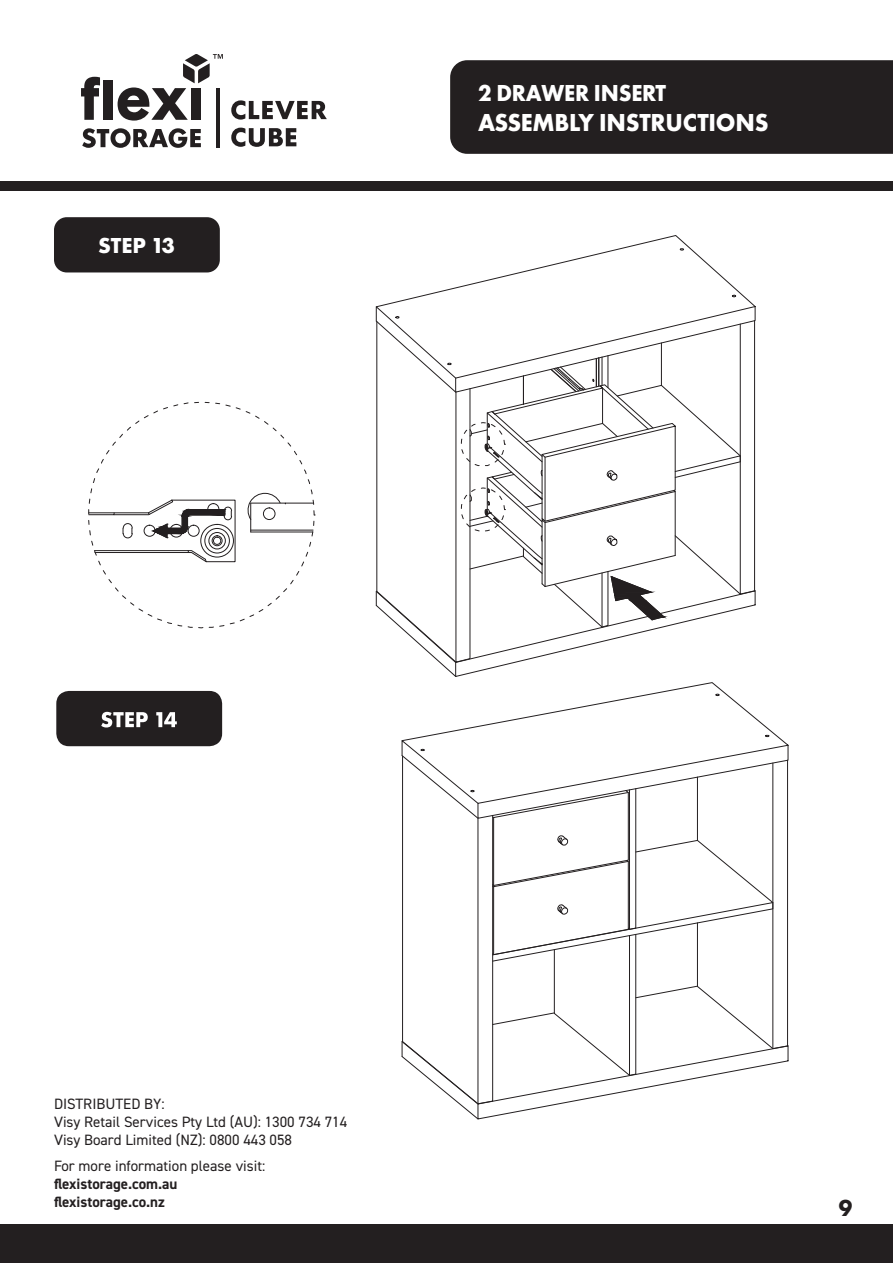
<style>
.page{position:relative;width:893px;height:1263px;background:#fff}
.page>*{position:absolute;margin:0;border:0;box-sizing:border-box;transform-origin:0 0}
.t1{font:700 25.5px "Futura PT";letter-spacing:-.01em;color:#fff;scale:.95 1}
.t2{font:700 24px "Futura PT";letter-spacing:-.01em;color:#fff;scale:.94 1}
.t3{font:700 24px "Futura PT";color:#231f20;scale:.94 1}
.t4{font:700 22.5px "Futura PT";color:#fff}
.t5{font:15px/18px "DIN2014";color:#231f20}
.t6{font:700 15px/18px "DIN2014";color:#231f20}
.s1{font-weight:400}
</style>
<div class="page">
<div style="left:0;top:181px;width:893px;height:9px;background:#231f20"></div>
<svg style="left:82px;top:128px;width:119px;height:20px"></svg>
<svg style="left:81px;top:77px;width:19px;height:43px"></svg>
<div style="left:103px;top:80px;width:9px;height:40px;background:#231f20"></div>
<svg style="left:231px;top:100px;width:96px;height:20px"></svg>
<svg style="left:231px;top:128px;width:65px;height:19px"></svg>
<hr style="left:216px;top:88px;width:4px;height:59px;background:#231f20">
<svg style="left:118px;top:54px;width:105px;height:67px"></svg>
<div style="left:450px;top:60px;width:443px;height:94px;background:#231f20"></div>
<div style="left:0;top:1225px;width:893px;height:38px;background:#231f20"></div>
<svg style="left:88px;top:402px;width:227px;height:227px"></svg>
<hr style="left:95px;top:552px;width:94px;height:1px;background:#231f20">
<div style="left:144px;top:525px;width:12px;height:12px;border:1px solid #231f20;border-radius:50%"></div>
<svg style="left:375px;top:305px;width:381px;height:372px"></svg>
<div style="left:54px;top:217px;width:166px;height:55px;background:#231f20;border-radius:13px"></div>
<div style="left:56px;top:691px;width:166px;height:55px;background:#231f20;border-radius:13px"></div>
<svg style="left:101px;top:712px;width:47px;height:15px"></svg>
<svg style="left:156px;top:712px;width:21px;height:15px"></svg>
<svg style="left:430px;top:682px;width:347px;height:53px"></svg>
<svg style="left:715px;top:693px;width:5px;height:3px"></svg>
<svg style="left:401px;top:735px;width:388px;height:385px"></svg>
<p class="t4" style="left:98px;top:231px;width:79px">STEP 13</p>
<h2 class="t2" style="left:478px;top:77px;width:202px">2 DRAWER INSERT</h2>
<h1 class="t1" style="left:478px;top:107px;width:307px">ASSEMBLY INSTRUCTIONS</h1>
<p class="t5" style="left:54px;top:1094px;width:295px">DISTRIBUTED BY:<br>Visy Retail Services Pty Ltd (AU): 1300 734 714<br>Visy Board Limited (NZ): 0800 443 058</p>
<p class="t6" style="left:54px;top:1157px;width:213px"><span class="s1">For more information please visit: </span>flexistorage.com.au flexistorage.co.nz</p>
<h2 class="t3" style="left:839px;top:1193px;width:16px">9</h2>
</div>
